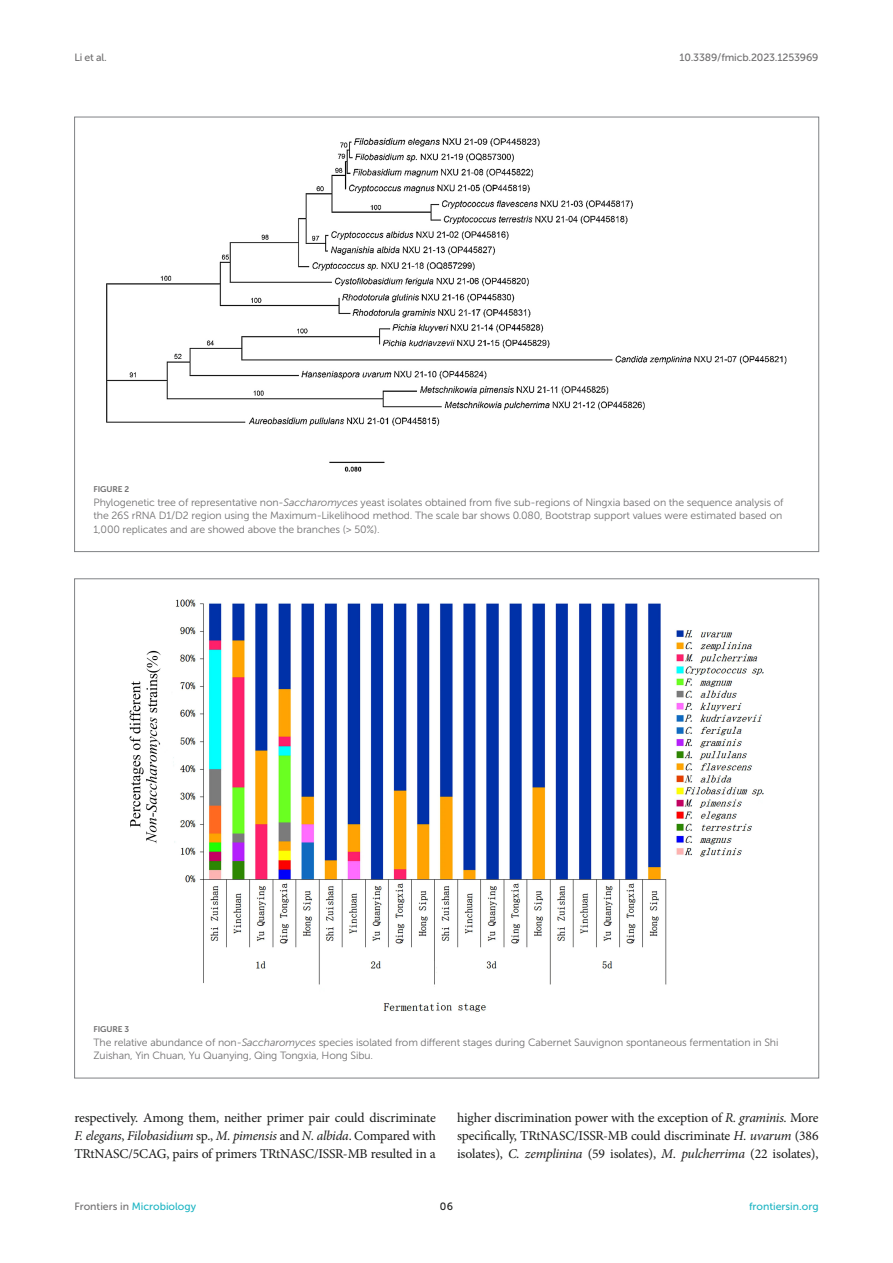
<style>
.page{position:relative;width:893px;height:1263px;background:#fff}
.page>*{position:absolute;margin:0;border:0;box-sizing:border-box;transform-origin:0 0}
.TEXT_FLUSH{font:13.5px/18px "Minion Pro";letter-spacing:-.015em;color:#1b1c1b;text-align:justify}
.FIG_LEG{font:10.5px/13.5px "Museo Sans 300";letter-spacing:-.01em;color:#706f70;text-align:justify}
.t1{font:10.5px "Museo Sans 500";color:#1db5c3}
.t2{font:10.5px "Museo Sans 500";letter-spacing:-.015em;color:#706f70}
.t3{font:10.5px "Museo Sans 500";color:#1b1c1b}
.FIG_HD{font:8.25px "Museo Sans 700";letter-spacing:-.01em;color:#706f70}
.s1{font-style:italic}
.s2{color:#706f70}
</style>
<div class="page">
<img style="left:106px;top:138px;width:681px;height:334px">
<img style="left:129px;top:599px;width:635px;height:413px">
<p class="t2" style="left:74px;top:51px;width:34px">Li et al.</p>
<p class="t2" style="left:679px;top:51px;width:141px">10.3389/fmicb.2023.1253969</p>
<p class="FIG_HD" style="left:94px;top:485px;width:37px">FIGURE 2</p>
<p class="FIG_LEG" style="left:94px;top:495px;width:691px">Phylogenetic tree of representative non-<span class="s1">Saccharomyces</span> yeast isolates obtained from five sub-regions of Ningxia based on the sequence analysis of the 26S rRNA D1/D2 region using the Maximum-Likelihood method. The scale bar shows 0.080, Bootstrap support values were estimated based on 1,000 replicates and are showed above the branches (&gt; 50%).</p>
<p class="FIG_HD" style="left:94px;top:1025px;width:37px">FIGURE 3</p>
<p class="FIG_LEG" style="left:94px;top:1035px;width:686px">The relative abundance of non-<span class="s1">Saccharomyces</span> species isolated from different stages during Cabernet Sauvignon spontaneous fermentation in Shi<br>Zuishan, Yin Chuan, Yu Quanying, Qing Tongxia, Hong Sibu.</p>
<p class="TEXT_FLUSH" style="left:74px;top:1109px;width:363px">respectively. Among them, neither primer pair could discriminate <span class="s1">F. elegans</span>, <span class="s1">Filobasidium</span> sp., <span class="s1">M. pimensis</span> and <span class="s1">N. albida</span>. Compared with TRtNASC/5CAG, pairs of primers TRtNASC/ISSR-MB resulted in a</p>
<p class="TEXT_FLUSH" style="left:457px;top:1109px;width:363px">higher discrimination power with the exception of <span class="s1">R. graminis.</span> More specifically, TRtNASC/ISSR-MB could discriminate <span class="s1">H. uvarum</span> (386 isolates), <span class="s1">C. zemplinina</span> (59 isolates), <span class="s1">M. pulcherrima</span> (22 isolates),</p>
<p class="t1" style="left:74px;top:1200px;width:123px"><span class="s2">Frontiers in</span> Microbiology</p>
<p class="t3" style="left:440px;top:1200px;width:15px">06</p>
<p class="t1" style="left:749px;top:1200px;width:71px">frontiersin.org</p>
</div>
